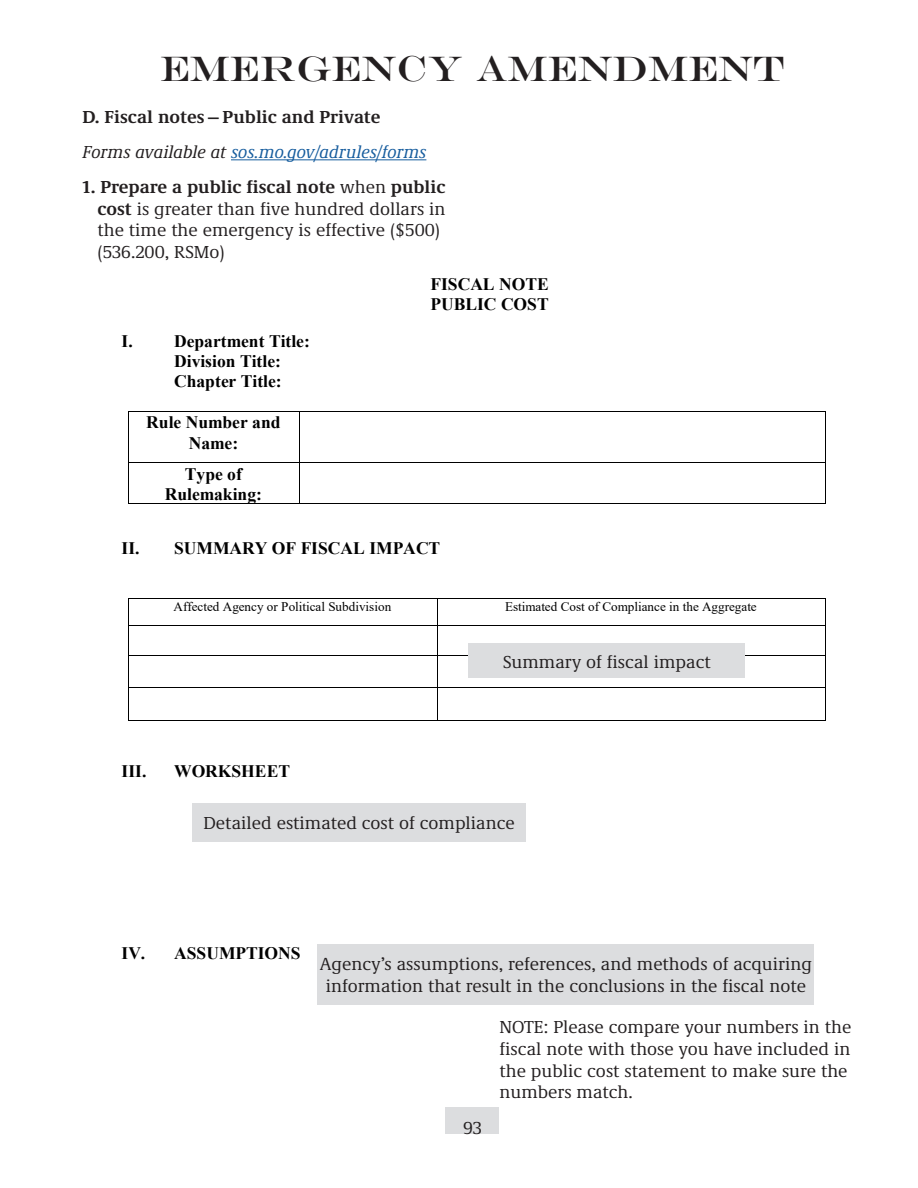
<style>
.page{position:relative;width:918px;height:1188px;background:#fff}
.page>*{position:absolute;margin:0;border:0;box-sizing:border-box;transform-origin:0 0}
.t1{font:36px "Engravers";color:#231f20}
.t2{font:18px/21.6px "Demos Next Pro";color:#231f20}
.t3{font:italic 18px "Demos Next Pro";color:#175d9e}
.t4{font:700 18px "Demos Next Pro";color:#231f20}
.t5{font:700 17.55px/20.1px "Times New Roman";color:#000}
.t6{font:13.2px "Times New Roman";color:#000}
.s1{color:#231f20}
.s2{font-weight:700}
</style>
<div class="page">
<div style="left:446px;top:1107px;width:54px;height:27px;background:#dcdddf"></div>
<hr style="left:231px;top:159px;width:195px;height:1px;background:#175d9e">
<hr style="left:128px;top:411px;width:171px;height:1px;background:#000">
<hr style="left:300px;top:411px;width:525px;height:1px;background:#000">
<hr style="left:128px;top:412px;width:1px;height:50px;background:#000">
<hr style="left:299px;top:412px;width:1px;height:50px;background:#000">
<hr style="left:825px;top:412px;width:1px;height:50px;background:#000">
<hr style="left:128px;top:462px;width:171px;height:1px;background:#000">
<hr style="left:300px;top:462px;width:525px;height:1px;background:#000">
<hr style="left:128px;top:463px;width:1px;height:41px;background:#000">
<hr style="left:128px;top:504px;width:171px;height:1px;background:#000">
<hr style="left:299px;top:463px;width:1px;height:41px;background:#000">
<hr style="left:300px;top:504px;width:525px;height:1px;background:#000">
<hr style="left:825px;top:463px;width:1px;height:41px;background:#000">
<hr style="left:128px;top:598px;width:309px;height:1px;background:#000">
<hr style="left:438px;top:598px;width:387px;height:1px;background:#000">
<svg style="left:128px;top:599px;width:1px;height:26px"></svg>
<hr style="left:128px;top:625px;width:309px;height:1px;background:#000">
<svg style="left:437px;top:598px;width:1px;height:28px"></svg>
<hr style="left:438px;top:625px;width:387px;height:1px;background:#000">
<svg style="left:825px;top:598px;width:1px;height:28px"></svg>
<hr style="left:128px;top:626px;width:1px;height:30px;background:#000">
<hr style="left:437px;top:626px;width:1px;height:30px;background:#000">
<hr style="left:825px;top:626px;width:1px;height:30px;background:#000">
<hr style="left:128px;top:656px;width:309px;height:1px;background:#000">
<hr style="left:438px;top:656px;width:387px;height:1px;background:#000">
<hr style="left:128px;top:656px;width:1px;height:31px;background:#000">
<hr style="left:437px;top:656px;width:1px;height:31px;background:#000">
<hr style="left:825px;top:656px;width:1px;height:31px;background:#000">
<hr style="left:128px;top:687px;width:309px;height:1px;background:#000">
<hr style="left:438px;top:687px;width:387px;height:1px;background:#000">
<hr style="left:128px;top:688px;width:1px;height:32px;background:#000">
<hr style="left:128px;top:720px;width:309px;height:1px;background:#000">
<hr style="left:437px;top:688px;width:1px;height:32px;background:#000">
<hr style="left:438px;top:720px;width:387px;height:1px;background:#000">
<hr style="left:825px;top:688px;width:1px;height:32px;background:#000">
<div style="left:318px;top:944px;width:496px;height:60px;background:#dcdddf"></div>
<div style="left:469px;top:644px;width:276px;height:34px;background:#dcdddf"></div>
<div style="left:192px;top:804px;width:334px;height:38px;background:#dcdddf"></div>
<p class="t1" style="left:160px;top:47px;width:626px">EMERGENCY AMENDMENT</p>
<p class="t4" style="left:82px;top:104px;width:300px">D. Fiscal notes—Public and Private</p>
<p class="t3" style="left:82px;top:140px;width:345px"><span class="s1">Forms available at</span> sos.mo.gov/adrules/forms</p>
<p class="t2" style="left:97px;top:175px;width:350px;text-indent:-15px"><span class="s2">1. Prepare a public fiscal note</span> when <span class="s2">public cost</span> is greater than five hundred dollars in the time the emergency is effective ($500) (536.200, RSMo)</p>
<p class="t5" style="left:431px;top:273px;width:120px">FISCAL NOTE<br>PUBLIC COST</p>
<p class="t5" style="left:174px;top:331px;width:137px;text-indent:-53px">I. Department Title:<br>Division Title:<br>Chapter Title:</p>
<p class="t5" style="left:146px;top:412px;width:136px;text-align:center">Rule Number and<br>Name:</p>
<p class="t5" style="left:165px;top:463px;width:99px;text-align:center">Type of<br>Rulemaking:</p>
<p class="t5" style="left:122px;top:538px;width:320px">II. SUMMARY OF FISCAL IMPACT</p>
<p class="t6" style="left:174px;top:597px;width:219px">Affected Agency or Political Subdivision</p>
<p class="t6" style="left:505px;top:597px;width:253px">Estimated Cost of Compliance in the Aggregate</p>
<p class="t5" style="left:122px;top:761px;width:26px">III.</p>
<p class="t5" style="left:174px;top:761px;width:117px">WORKSHEET</p>
<p class="t2" style="left:503px;top:650px;width:209px">Summary of fiscal impact</p>
<p class="t2" style="left:203px;top:812px;width:313px">Detailed estimated cost of compliance</p>
<p class="t5" style="left:122px;top:943px;width:181px">IV. ASSUMPTIONS</p>
<p class="t2" style="left:320px;top:952px;width:494px;text-align:center">Agency’s assumptions, references, and methods of acquiring information that result in the conclusions in the fiscal note</p>
<p class="t2" style="left:499px;top:1016px;width:353px">NOTE: Please compare your numbers in the fiscal note with those you have included in the public cost statement to make sure the numbers match.</p>
<p class="t2" style="left:463px;top:1116px;width:20px">93</p>
</div>
